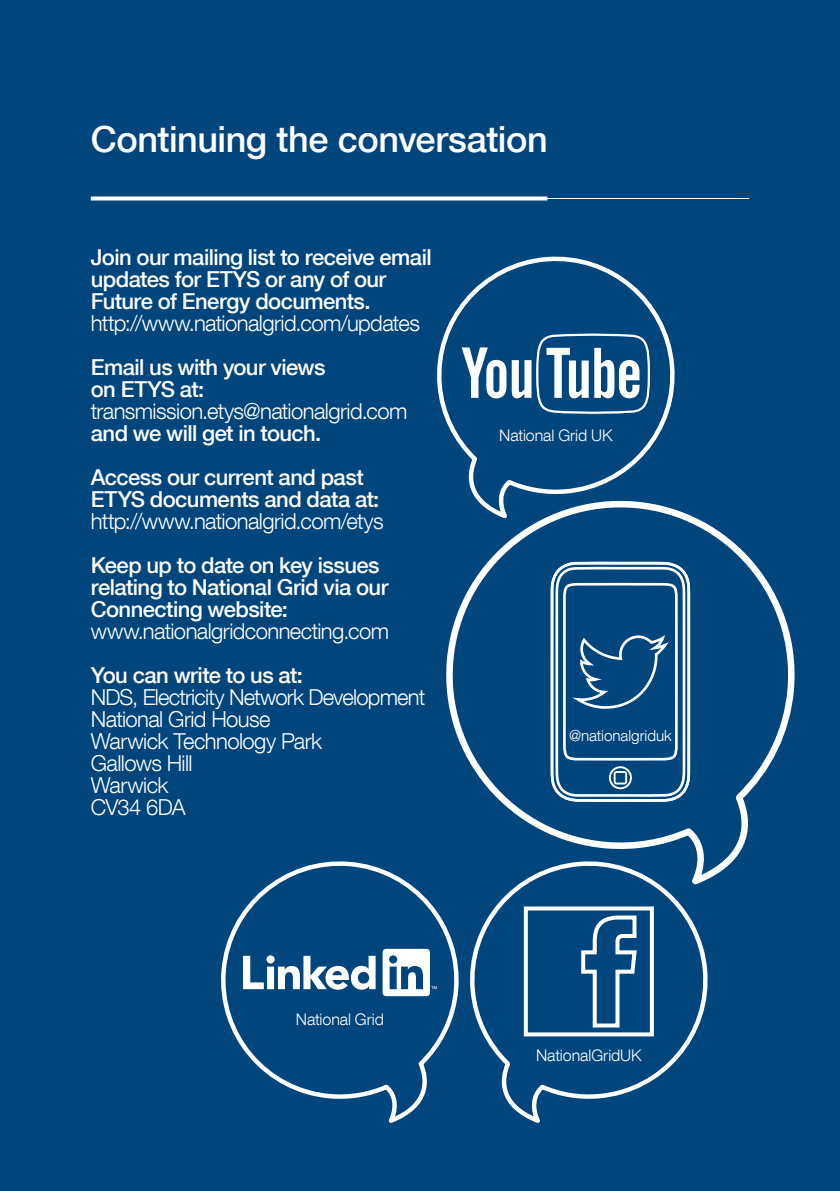
<style>
.page{position:relative;width:840px;height:1191px;background:#fff}
.page>*{position:absolute;margin:0;border:0;box-sizing:border-box;transform-origin:0 0}
.t1{font:500 36px "Helvetica Neue LT Com";letter-spacing:-.015em;color:#fff}
.t2{font:500 22px/22px "Helvetica Neue LT Com";letter-spacing:-.025em;color:#fff}
.t3{font:300 22px/22px "Helvetica Neue LT Com";letter-spacing:-.025em;color:#fff}
.t4{font:300 16px "Helvetica Neue LT Com";letter-spacing:-.005em;color:#fff}
.t5{font:300 15.2px "Helvetica Neue LT Com";letter-spacing:-.005em;color:#fff}
</style>
<div class="page">
<div style="left:0;top:0;width:839px;height:1191px;background:#00457c"></div>
<hr style="left:91px;top:198px;width:657px;height:1px;background:#fff">
<svg style="left:91px;top:196px;width:456px;height:4px;fill:#fff"></svg>
<svg style="left:437px;top:256px;width:238px;height:234px"></svg>
<svg style="left:461px;top:332px;width:189px;height:83px"></svg>
<svg style="left:446px;top:490px;width:349px;height:386px"></svg>
<div style="left:608px;top:766px;width:23px;height:23px;border:2px solid #fff;border-radius:50%"></div>
<div style="left:613px;top:771px;width:13px;height:13px;border:2px solid #fff;border-radius:2px"></div>
<svg style="left:467px;top:854px;width:247px;height:269px"></svg>
<svg style="left:521px;top:904px;width:134px;height:134px"></svg>
<svg style="left:221px;top:854px;width:240px;height:269px"></svg>
<svg style="left:243px;top:955px;width:132px;height:34px"></svg>
<svg style="left:382px;top:948px;width:54px;height:48px"></svg>
<h1 class="t1" style="left:91px;top:117px;width:458px">Continuing the conversation</h1>
<p class="t2" style="left:91px;top:246px;width:342px">Join our mailing list to receive email updates for ETYS or any of our<br>Future of Energy documents.</p>
<p class="t3" style="left:91px;top:312px;width:330px">http://www.nationalgrid.com/updates</p>
<p class="t2" style="left:91px;top:356px;width:236px">Email us with your views on ETYS at:</p>
<p class="t3" style="left:91px;top:400px;width:318px">transmission.etys@nationalgrid.com</p>
<p class="t2" style="left:91px;top:411px;width:274px;line-height:44px">and we will get in touch.<br>Access our current and past</p>
<p class="t2" style="left:91px;top:488px;width:290px">ETYS documents and data at:</p>
<p class="t3" style="left:91px;top:510px;width:294px">http://www.nationalgrid.com/etys</p>
<p class="t2" style="left:91px;top:554px;width:299px">Keep up to date on key issues relating to National Grid via our<br>Connecting website:</p>
<p class="t3" style="left:91px;top:620px;width:299px">www.nationalgridconnecting.com</p>
<p class="t2" style="left:91px;top:664px;width:213px">You can write to us at:</p>
<p class="t3" style="left:91px;top:686px;width:336px">NDS, Electricity Network Development<br>National Grid House<br>Warwick Technology Park<br>Gallows Hill<br>Warwick<br>CV34 6DA</p>
<p class="t4" style="left:499px;top:425px;width:115px">National Grid UK</p>
<p class="t5" style="left:568px;top:726px;width:104px">@nationalgriduk</p>
<p class="t4" style="left:295px;top:1009px;width:90px">National Grid</p>
<p class="t4" style="left:536px;top:1045px;width:107px">NationalGridUK</p>
</div>
